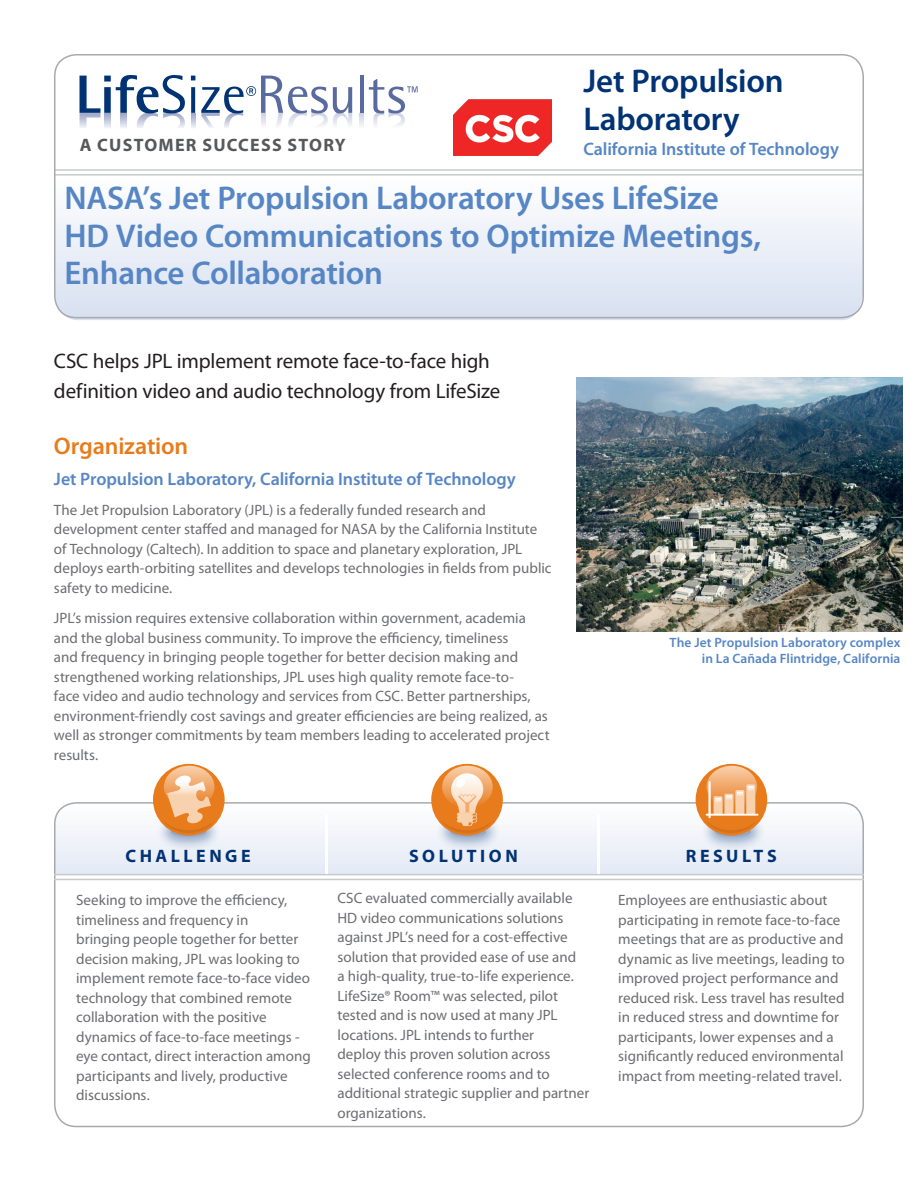
<style>
.page{position:relative;width:918px;height:1188px;background:#fff}
.page>*{position:absolute;margin:0;border:0;box-sizing:border-box;transform-origin:0 0}
._02_Header_A__front{font:600 33px/37.5px "Myriad Pro";letter-spacing:-.01em;color:#5786c5}
._02_Header_A__front-2{font:600 33px/37.5px "Myriad Pro";letter-spacing:-.01em;color:#013374}
._03_Body_Copy_A__fro{font:600 24px "Myriad Pro";letter-spacing:-.01em;color:#e87c1d}
._03_Body_Copy_A__fro-2{font:21px/30px "Myriad Pro";letter-spacing:-.01em;color:#231f20}
._02_Header_A__front-3{font:600 18px "Myriad Pro";letter-spacing:-.005em;color:#5786c5}
._03_Body_Copy_A__fro-3{font:700 18px "Myriad Pro";letter-spacing:.195em;color:#013374}
.t1{font:700 18px "Myriad Pro";letter-spacing:.07em;color:#57585a}
._03_Body_Copy_A__fro-4{font:15px/19.5px "Myriad Pro";color:#6c6d70}
._02_Header_A__front-4{font:600 13.5px/16.5px "Myriad Pro";letter-spacing:.005em;color:#5786c5;text-align:right}
</style>
<div class="page">
<hr style="left:54px;top:169px;width:810px;height:2px;background:#c9cacc">
<hr style="left:54px;top:174px;width:810px;height:2px;background:#c9cacc">
<svg style="left:55px;top:212px;width:808px;height:108px"></svg>
<svg style="left:55px;top:802px;width:808px;height:72px"></svg>
<div style="left:54px;top:54px;width:810px;height:264px;border:2px solid #a8a9ad;border-radius:22px"></div>
<div style="left:54px;top:802px;width:810px;height:325px;border:2px solid #a8a9ad;border-radius:22px"></div>
<hr style="left:325px;top:815px;width:3px;height:67px;background:#fff">
<hr style="left:598px;top:815px;width:2px;height:67px;background:#fff">
<svg style="left:154px;top:811px;width:65px;height:40px"></svg>
<svg style="left:171px;top:828px;width:35px;height:9px"></svg>
<svg style="left:434px;top:815px;width:65px;height:36px"></svg>
<svg style="left:451px;top:828px;width:35px;height:9px"></svg>
<svg style="left:699px;top:816px;width:65px;height:35px"></svg>
<div style="left:715px;top:828px;width:36px;height:9px;background:#93a8c4;border-radius:50%"></div>
<div style="left:153px;top:764px;width:72px;height:72px;background:#e87c1d;border-radius:50%"></div>
<svg style="left:163px;top:766px;width:52px;height:67px"></svg>
<div style="left:431px;top:764px;width:72px;height:72px;background:#e87c1d;border-radius:50%"></div>
<svg style="left:441px;top:766px;width:52px;height:67px"></svg>
<div style="left:696px;top:764px;width:71px;height:72px;background:#e87c1d;border-radius:50%"></div>
<svg style="left:705px;top:766px;width:53px;height:67px"></svg>
<hr style="left:54px;top:874px;width:810px;height:1px;background:#c9cacc">
<hr style="left:54px;top:879px;width:810px;height:1px;background:#c9cacc">
<svg style="left:191px;top:113px;width:4px;height:15px"></svg>
<svg style="left:360px;top:113px;width:4px;height:13px"></svg>
<svg style="left:80px;top:75px;width:105px;height:53px"></svg>
<svg style="left:191px;top:76px;width:4px;height:37px"></svg>
<svg style="left:201px;top:76px;width:151px;height:52px"></svg>
<hr style="left:360px;top:76px;width:4px;height:37px;background:#596b9e">
<svg style="left:369px;top:79px;width:49px;height:47px"></svg>
<img style="left:577px;top:377px;width:325px;height:255px">
<img style="left:453px;top:100px;width:99px;height:56px">
<p class="t1" style="left:80px;top:133px;width:43px">A CUSTO</p>
<p class="t1" style="left:159px;top:133px;width:67px">MER SUCCESS</p>
<p class="t1" style="left:288px;top:133px;width:24px">STOR</p>
<p class="t1" style="left:335px;top:133px;width:12px">Y</p>
<p class="_02_Header_A__front-2" style="left:584px;top:62px;width:202px">Jet Propulsion<br>Laboratory</p>
<p class="_02_Header_A__front-3" style="left:584px;top:137px;width:257px">California Institute of Technology</p>
<p class="_02_Header_A__front" style="left:64px;top:179px;width:698px">NASA’s Jet Propulsion Laboratory Uses LifeSize<br>HD Video Communications to Optimize Meetings,<br>Enhance Collaboration</p>
<p class="_03_Body_Copy_A__fro-2" style="left:54px;top:346px;width:448px">CSC helps JPL implement remote face-to-face high definition video and audio technology from LifeSize</p>
<p class="_03_Body_Copy_A__fro" style="left:54px;top:431px;width:136px">Organization</p>
<p class="_02_Header_A__front-3" style="left:54px;top:467px;width:463px">Jet Propulsion Laboratory, California Institute of Technology</p>
<p class="_03_Body_Copy_A__fro-4" style="left:54px;top:500px;width:499px">The Jet Propulsion Laboratory (JPL) is a federally funded research and development center staffed and managed for NASA by the California Institute of Technology (Caltech). In addition to space and planetary exploration, JPL deploys earth-orbiting satellites and develops technologies in fields from public safety to medicine.</p>
<p class="_03_Body_Copy_A__fro-4" style="left:54px;top:608px;width:497px">JPL’s mission requires extensive collaboration within government, academia and the global business community. To improve the efficiency, timeliness<br>and frequency in bringing people together for better decision making and strengthened working relationships, JPL uses high quality remote face-to-<br>face video and audio technology and services from CSC. Better partnerships, environment-friendly cost savings and greater efficiencies are being realized, as well as stronger commitments by team members leading to accelerated project results.</p>
<p class="_02_Header_A__front-4" style="left:670px;top:634px;width:232px">The Jet Propulsion Laboratory complex in La Cañada Flintridge, California</p>
<p class="_03_Body_Copy_A__fro-3" style="left:126px;top:844px;width:127px">CHALLENGE</p>
<p class="_03_Body_Copy_A__fro-3" style="left:409px;top:844px;width:110px">SOLUTION</p>
<p class="_03_Body_Copy_A__fro-3" style="left:686px;top:844px;width:93px">RESULTS</p>
<p class="_03_Body_Copy_A__fro-4" style="left:76px;top:890px;width:236px">Seeking to improve the efficiency, timeliness and frequency in<br>bringing people together for better decision making, JPL was looking to implement remote face-to-face video technology that combined remote collaboration with the positive dynamics of face-to-face meetings - eye contact, direct interaction among participants and lively, productive discussions.</p>
<p class="_03_Body_Copy_A__fro-4" style="left:338px;top:888px;width:253px">CSC evaluated commercially available HD video communications solutions against JPL’s need for a cost-effective solution that provided ease of use and<br>a high-quality, true-to-life experience.<br>LifeSize® Room™ was selected, pilot tested and is now used at many JPL locations. JPL intends to further<br>deploy this proven solution across selected conference rooms and to additional strategic supplier and partner organizations.</p>
<p class="_03_Body_Copy_A__fro-4" style="left:618px;top:890px;width:228px">Employees are enthusiastic about participating in remote face-to-face meetings that are as productive and dynamic as live meetings, leading to improved project performance and reduced risk. Less travel has resulted in reduced stress and downtime for participants, lower expenses and a significantly reduced environmental impact from meeting-related travel.</p>
</div>
